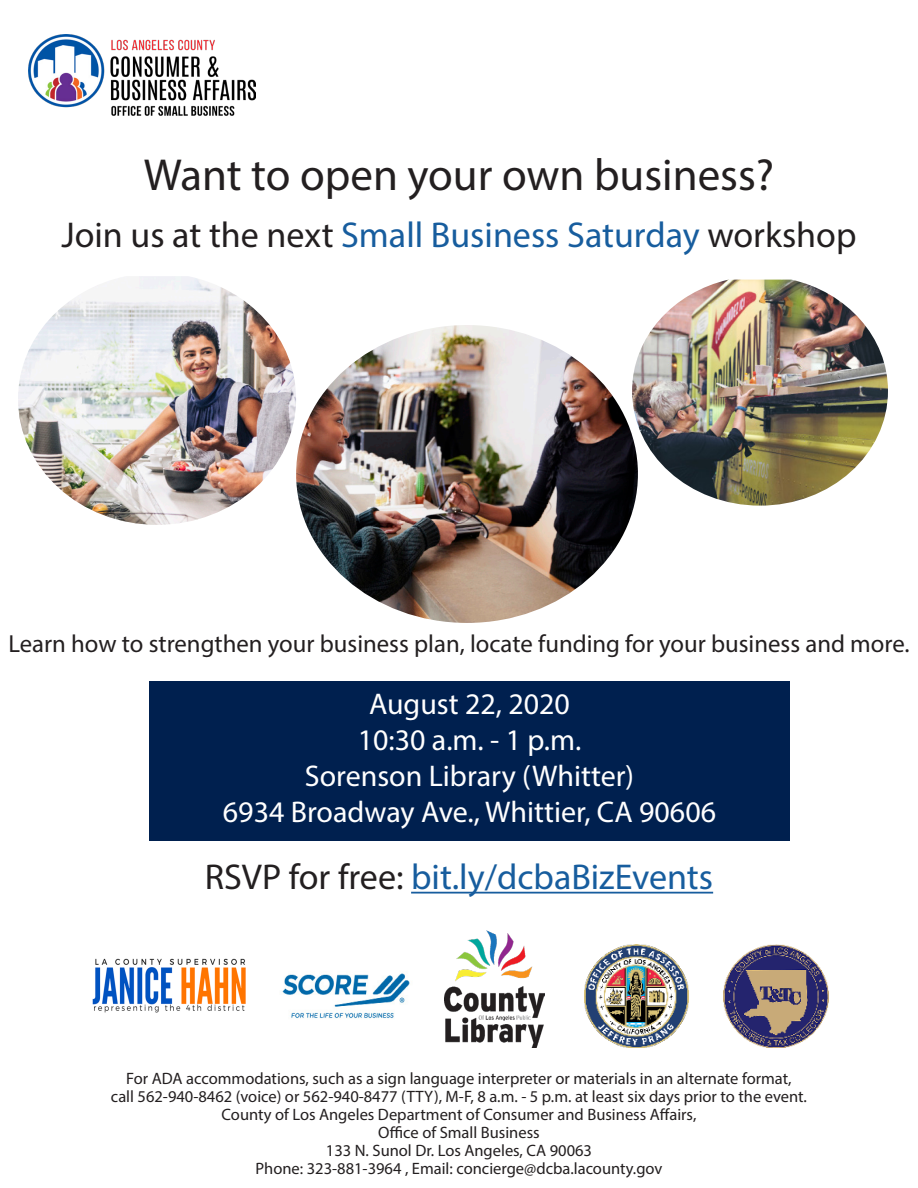
<style>
.page{position:relative;width:918px;height:1188px;background:#fff}
.page>*{position:absolute;margin:0;border:0;box-sizing:border-box;transform-origin:0 0}
.t1{font:45px "Myriad Pro";color:#231f20}
.t2{font:36px "Myriad Pro";color:#231f20}
.t3{font:36px "Myriad Pro";color:#175d9e}
.t4{font:30px/36px "Myriad Pro";color:#fff;text-align:center}
.t5{font:24.75px "Myriad Pro";color:#231f20}
.t6{font:16.5px/18px "Myriad Pro";color:#231f20;text-align:center}
.s1{color:#175d9e}
.s2{color:#231f20}
</style>
<div class="page">
<div style="left:149px;top:681px;width:641px;height:160px;background:#00204f"></div>
<img style="left:28px;top:35px;width:228px;height:81px">
<img style="left:296px;top:325px;width:338px;height:298px">
<img style="left:18px;top:276px;width:278px;height:249px">
<img style="left:632px;top:280px;width:256px;height:226px">
<hr style="left:411px;top:892px;width:302px;height:2px;background:#175d9e">
<img style="left:445px;top:931px;width:99px;height:117px">
<img style="left:584px;top:945px;width:104px;height:103px">
<img style="left:282px;top:973px;width:128px;height:46px">
<img style="left:724px;top:945px;width:104px;height:102px">
<img style="left:92px;top:958px;width:154px;height:55px">
<p class="t1" style="left:144px;top:148px;width:632px">Want to open your own business?</p>
<p class="t2" style="left:61px;top:212px;width:797px">Join us at the next <span class="s1">Small Business Saturday</span> workshop</p>
<p class="t5" style="left:8px;top:628px;width:903px">Learn how to strengthen your business plan, locate funding for your business and more.</p>
<p class="t4" style="left:369px;top:686px;width:202px">August 22, 2020</p>
<p class="t4" style="left:305px;top:722px;width:331px">10:30 a.m. - 1 p.m.<br>Sorenson Library (Whitter)</p>
<p class="t4" style="left:223px;top:794px;width:495px">6934 Broadway Ave., Whittier, CA 90606</p>
<p class="t3" style="left:205px;top:855px;width:510px"><span class="s2">RSVP for free:</span> bit.ly/dcbaBizEvents</p>
<p class="t6" style="left:111px;top:1070px;width:698px">For ADA accommodations, such as a sign language interpreter or materials in an alternate format,<br>call 562-940-8462 (voice) or 562-940-8477 (TTY), M-F, 8 a.m. - 5 p.m. at least six days prior to the event.<br>County of Los Angeles Department of Consumer and Business Affairs,<br>Office of Small Business<br>133 N. Sunol Dr. Los Angeles, CA 90063<br>Phone: 323-881-3964 , Email: concierge@dcba.lacounty.gov</p>
</div>
